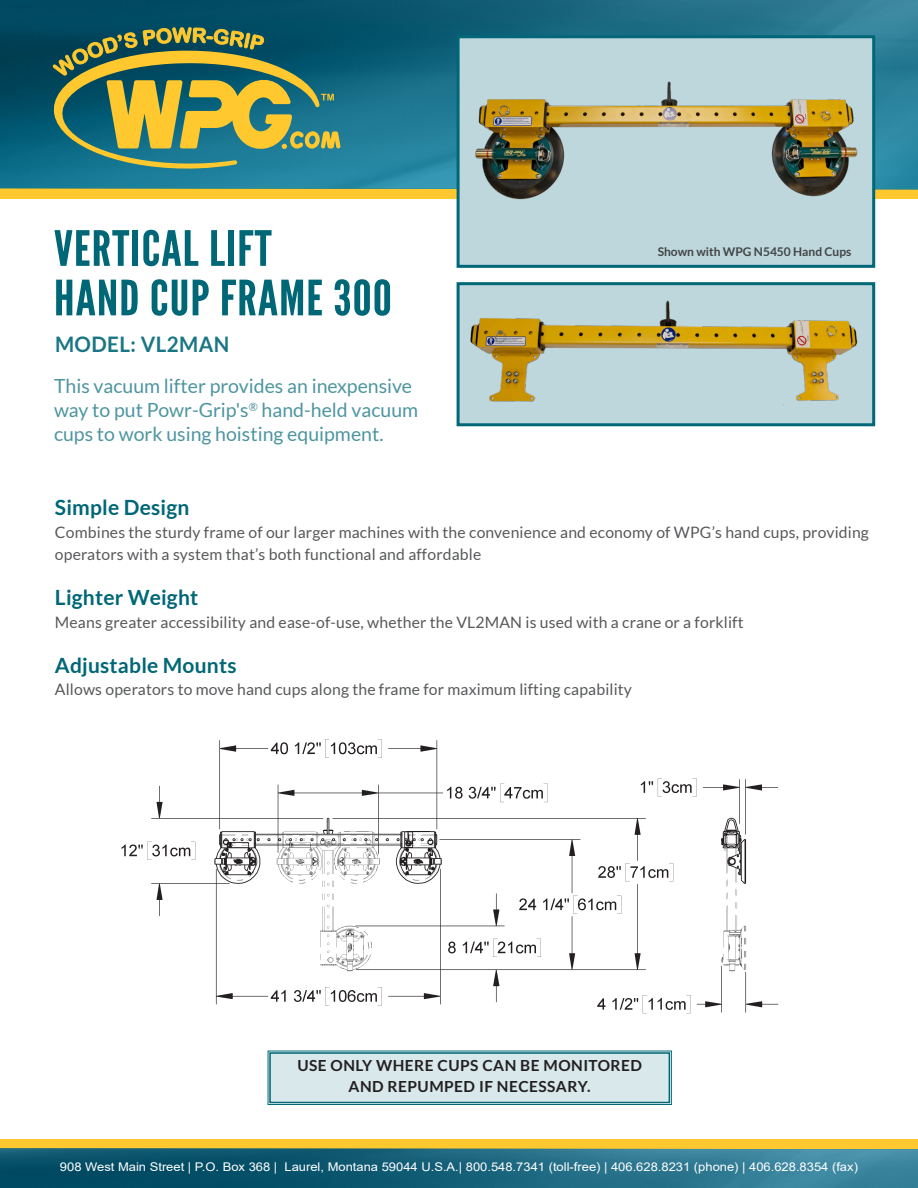
<style>
.page{position:relative;width:918px;height:1188px;background:#fff}
.page>*{position:absolute;margin:0;border:0;box-sizing:border-box;transform-origin:0 0}
.t1{font:48.6px "League Gothic";letter-spacing:.02em;color:#006777;scale:1.11 1}
.t2{font:700 21.45px "Lato";letter-spacing:.02em;color:#1a7685;scale:.96 1}
.t3{font:700 21px "Lato";letter-spacing:.01em;color:#006777}
.t4{font:19.5px/24px "Lato";color:#4d95a0}
.t5{font:15.75px/22.5px "Lato";letter-spacing:.01em;color:#57585a}
.t6{font:700 15.3px "Lato";letter-spacing:.03em;color:#231f20}
.t7{font:12px "Arial";color:#fff;scale:1.08 1}
.t8{font:700 12px "Lato";color:#231f20}
</style>
<div class="page">
<div style="left:0;top:185px;width:918px;height:14px;background:#ffc82e"></div>
<div style="left:0;top:1140px;width:918px;height:13px;background:#ffc82e"></div>
<img style="left:0;top:0;width:918px;height:189px">
<img style="left:0;top:1148px;width:918px;height:40px">
<div style="left:457px;top:35px;width:418px;height:233px;background:#bdd7dc;border:3px solid #006777"></div>
<div style="left:458px;top:284px;width:416px;height:141px;background:#bdd7dc"></div>
<img style="left:470px;top:300px;width:388px;height:106px">
<div style="left:457px;top:282px;width:418px;height:144px;border:3px solid #006777"></div>
<svg style="left:48px;top:27px;width:293px;height:144px;background:#61845d"></svg>
<img style="left:475px;top:81px;width:383px;height:119px">
<div style="left:268px;top:1051px;width:404px;height:54px;background:#d9e8eb"></div>
<div style="left:269px;top:1052px;width:401px;height:51px;border:2px solid #006777"></div>
<img style="left:121px;top:739px;width:658px;height:275px">
<p class="t1" style="left:54px;top:220px;width:198px">VERTICAL LIFT</p>
<p class="t1" style="left:54px;top:269px;width:306px">HAND CUP FRAME 300</p>
<p class="t2" style="left:55px;top:332px;width:183px">MODEL: VL2MAN</p>
<p class="t4" style="left:54px;top:374px;width:366px">This vacuum lifter provides an inexpensive way to put Powr-Grip's<sup>®</sup> hand-held vacuum cups to work using hoisting equipment.</p>
<p class="t8" style="left:658px;top:244px;width:195px">Shown with WPG N5450 Hand Cups</p>
<p class="t3" style="left:55px;top:496px;width:136px">Simple Design</p>
<p class="t5" style="left:55px;top:521px;width:816px">Combines the sturdy frame of our larger machines with the convenience and economy of WPG’s hand cups, providing operators with a system that’s both functional and affordable</p>
<p class="t3" style="left:55px;top:586px;width:145px">Lighter Weight</p>
<p class="t5" style="left:55px;top:611px;width:690px">Means greater accessibility and ease-of-use, whether the VL2MAN is used with a crane or a forklift</p>
<p class="t3" style="left:55px;top:653px;width:183px">Adjustable Mounts</p>
<p class="t5" style="left:55px;top:678px;width:579px">Allows operators to move hand cups along the frame for maximum lifting capability</p>
<p class="t6" style="left:297px;top:1057px;width:346px">USE ONLY WHERE CUPS CAN BE MONITORED</p>
<p class="t6" style="left:349px;top:1078px;width:244px">AND REPUMPED IF NECESSARY.</p>
<p class="t7" style="left:60px;top:1159px;width:740px">908 West Main Street | P.O. Box 368 | Laurel, Montana 59044 U.S.A.| 800.548.7341 (toll-free) | 406.628.8231 (phone) | 406.628.8354 (fax)</p>
</div>
